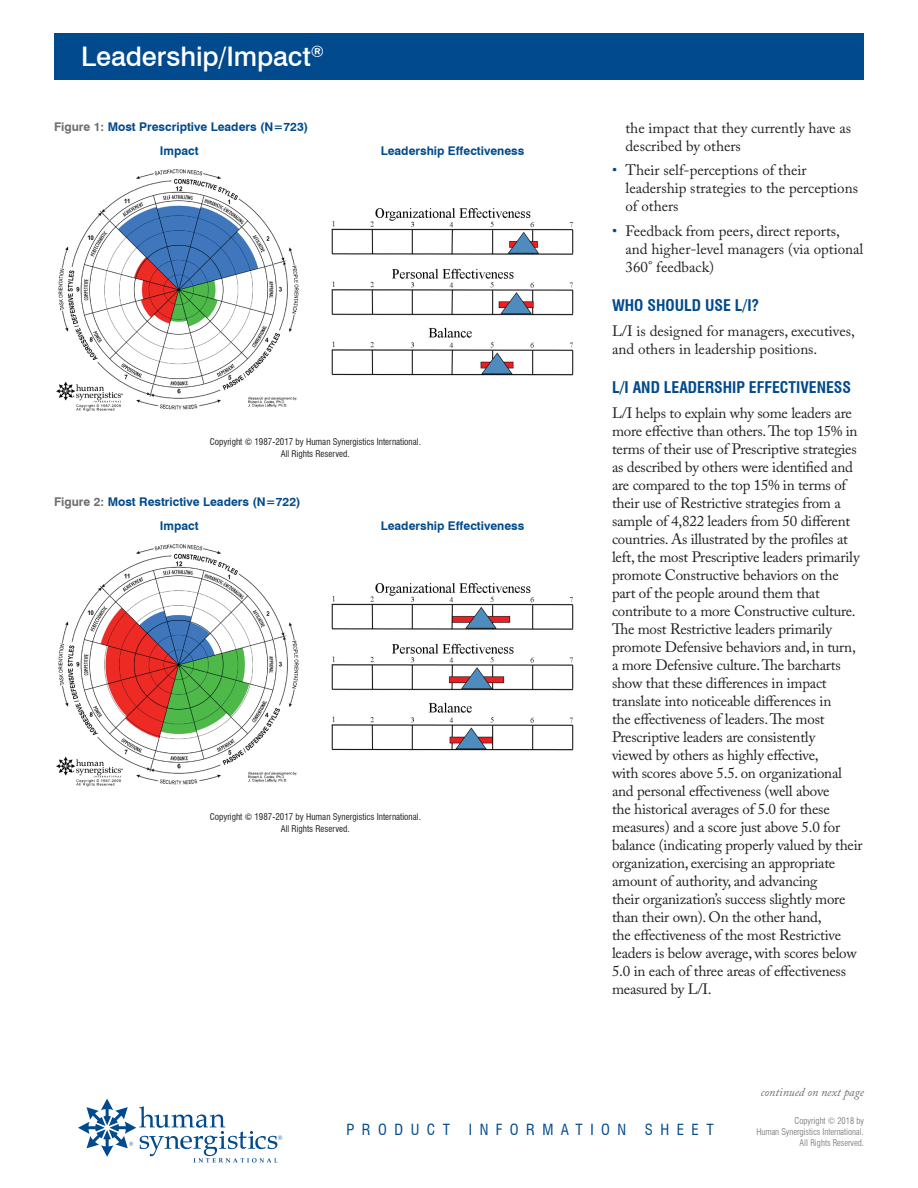
<style>
.page{position:relative;width:918px;height:1188px;background:#fff}
.page>*{position:absolute;margin:0;border:0;box-sizing:border-box;transform-origin:0 0}
.t1{font:500 27px "Swiss 721 BT";letter-spacing:-.005em;color:#fff}
.t2{font:700 condensed 15.75px "Swiss 721 BT";color:#004a8d}
.t3{font:15px/18px "Adobe Caslon Pro";letter-spacing:-.015em;color:#231f20}
.t4{font:condensed 15px "Swiss 721 BT";letter-spacing:.5em;color:#004a8d}
.t5{font:700 12px "Swiss 721 BT";color:#004a8d}
.t6{font:italic 12px "Adobe Caslon Pro";color:#6c6d70}
.t7{font:condensed 9px/12px "Swiss 721 BT";color:#231f20;text-align:center}
.t8{font:300 condensed 9px/10.8px "Swiss 721 BT";color:#6c6d70;text-align:right}
.s1{color:#6c6d70}
.s2{color:#004a8d}
</style>
<div class="page">
<svg style="left:78px;top:1099px;width:204px;height:64px"></svg>
<div style="left:54px;top:34px;width:810px;height:46px;background:#004a8d"></div>
<img style="left:56px;top:169px;width:243px;height:243px">
<img style="left:331px;top:208px;width:243px;height:168px">
<img style="left:56px;top:544px;width:243px;height:243px">
<img style="left:331px;top:583px;width:243px;height:168px">
<h1 class="t1" style="left:81px;top:40px;width:244px">Leadership/Impact<sup>®</sup></h1>
<p class="t5" style="left:54px;top:119px;width:256px"><span class="s1">Figure 1:</span> Most Prescriptive Leaders (N=723)</p>
<p class="t5" style="left:160px;top:143px;width:40px">Impact</p>
<p class="t5" style="left:381px;top:143px;width:145px">Leadership Effectiveness</p>
<p class="t7" style="left:210px;top:436px;width:213px">Copyright © 1987-2017 by Human Synergistics International.<br>All Rights Reserved.</p>
<p class="t5" style="left:54px;top:494px;width:248px"><span class="s1">Figure 2:</span> Most Restrictive Leaders (N=722)</p>
<p class="t5" style="left:160px;top:518px;width:40px">Impact</p>
<p class="t5" style="left:381px;top:518px;width:145px">Leadership Effectiveness</p>
<p class="t7" style="left:210px;top:811px;width:213px">Copyright © 1987-2017 by Human Synergistics International.<br>All Rights Reserved.</p>
<p class="t3" style="left:626px;top:118px;width:227px">the impact that they currently have as described by others</p>
<p class="t3" style="left:626px;top:161px;width:234px;text-indent:-14px"><span class="s2">•</span> Their self-perceptions of their leadership strategies to the perceptions of others</p>
<p class="t3" style="left:626px;top:222px;width:239px;text-indent:-14px"><span class="s2">•</span> Feedback from peers, direct reports, and higher-level managers (via optional<br>360° feedback)</p>
<p class="t2" style="left:612px;top:296px;width:149px">WHO SHOULD USE L/I?</p>
<p class="t3" style="left:612px;top:322px;width:244px">L/I is designed for managers, executives, and others in leadership positions.</p>
<p class="t2" style="left:612px;top:378px;width:241px">L/I AND LEADERSHIP EFFECTIVENESS</p>
<p class="t3" style="left:612px;top:404px;width:252px">L/I helps to explain why some leaders are more effective than others. The top 15% in terms of their use of Prescriptive strategies as described by others were identified and are compared to the top 15% in terms of their use of Restrictive strategies from a sample of 4,822 leaders from 50 different countries. As illustrated by the profiles at left, the most Prescriptive leaders primarily promote Constructive behaviors on the part of the people around them that contribute to a more Constructive culture.<br>The most Restrictive leaders primarily promote Defensive behaviors and, in turn, a more Defensive culture. The barcharts show that these differences in impact translate into noticeable differences in<br>the effectiveness of leaders. The most Prescriptive leaders are consistently<br>viewed by others as highly effective,<br>with scores above 5.5. on organizational and personal effectiveness (well above<br>the historical averages of 5.0 for these measures) and a score just above 5.0 for balance (indicating properly valued by their organization, exercising an appropriate amount of authority, and advancing<br>their organization’s success slightly more than their own). On the other hand,<br>the effectiveness of the most Restrictive leaders is below average, with scores below 5.0 in each of three areas of effectiveness measured by L/I.</p>
<p class="t6" style="left:761px;top:1085px;width:105px">continued on next page</p>
<p class="t4" style="left:346px;top:1121px;width:369px">PRODUCT INFORMATION SHEET</p>
<p class="t8" style="left:756px;top:1116px;width:109px">Copyright © 2018 by<br>Human Synergistics International.<br>All Rights Reserved.</p>
</div>
